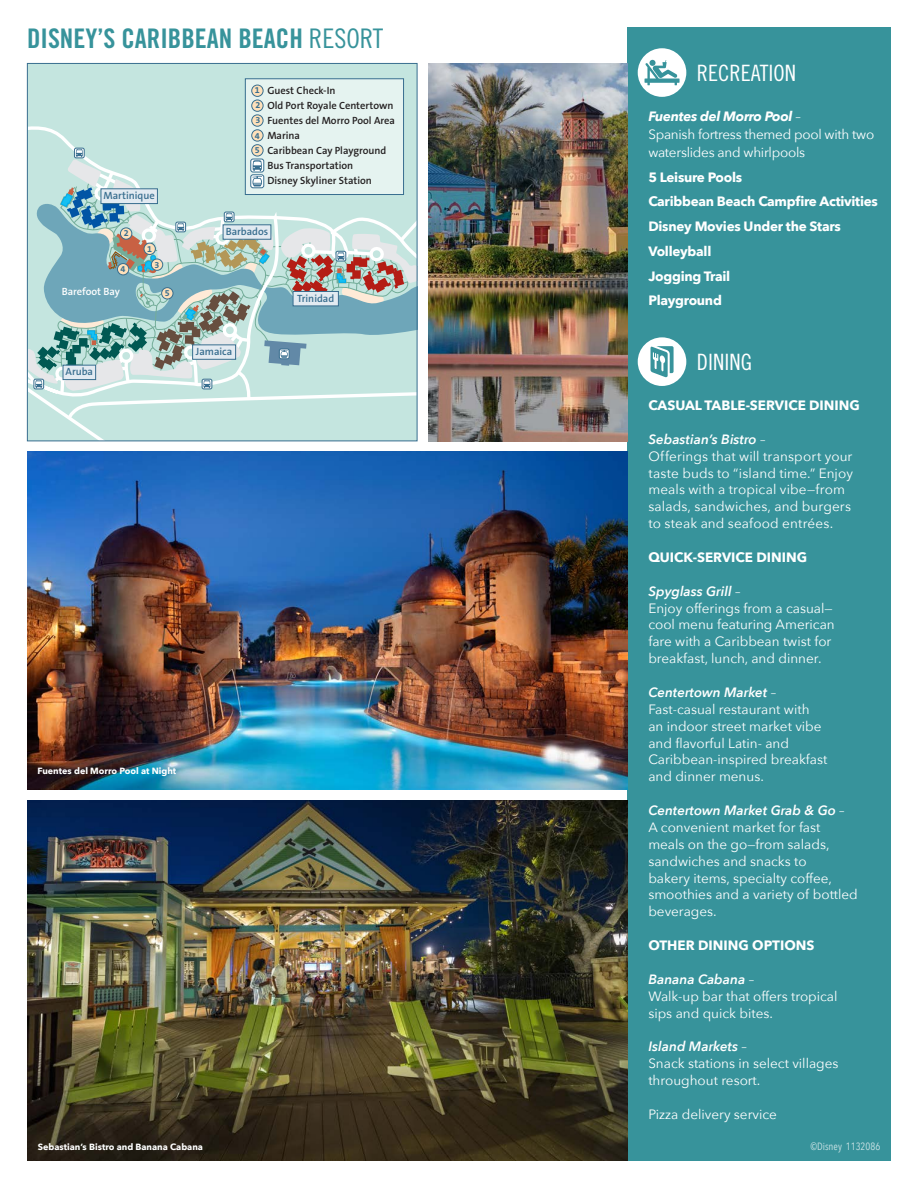
<style>
.page{position:relative;width:918px;height:1188px;background:#fff}
.page>*{position:absolute;margin:0;border:0;box-sizing:border-box;transform-origin:0 0}
.t1{font:27px "Trade Gothic Bold Cond Twenty";color:#37939b}
.t2{font:22.5px "Trade Gothic Cond Eighteen";color:#fff}
.t3{font:13.5px/16.8px "Avenir Next";color:#fff}
.t4{font:700 13.5px "Avenir Next";letter-spacing:-.02em;color:#fff}
.t5{font:italic 600 13.5px "Avenir Next";color:#fff}
.t6{font:13.5px/18px "Avenir Next";letter-spacing:-.02em;color:#fff}
.t7{font:700 13.5px "Avenir Next";color:#fff}
.t8{font:600 10.5px "The Sans CE B6";color:#231f20}
.t9{font:600 10.5px "The Sans CE B6";color:#386e8f}
.t10{font:10.5px "Avenir Next Condensed";color:#fff}
.t11{font:600 10.5px "The Sans CE B6";color:#fff}
.t12{font:700 9px "Avenir Next";color:#fff}
.t13{font:700 9px "The Sans CE B7";color:#386e8f}
.s1{font-family:"Trade Gothic Cond Eighteen"}
.s2{font-weight:700;font-style:italic}
.s3{font-weight:400;font-style:normal}
</style>
<div class="page">
<div style="left:627px;top:27px;width:264px;height:1134px;background:#37939b"></div>
<div style="left:29px;top:65px;width:386px;height:84px;background:#c4e5df"></div>
<div style="left:29px;top:139px;width:216px;height:10px;background:#c4e5df"></div>
<div style="left:74px;top:148px;width:10px;height:10px;border:1px solid #386e8f;border-radius:2px"></div>
<img style="left:27px;top:452px;width:600px;height:337px">
<img style="left:429px;top:63px;width:198px;height:378px">
<img style="left:27px;top:800px;width:600px;height:361px">
<div style="left:245px;top:78px;width:159px;height:117px;background:#e5f3f0;border:1px solid #386e8f"></div>
<div style="left:638px;top:48px;width:48px;height:49px;background:#fff;border-radius:50%"></div>
<svg style="left:645px;top:60px;width:35px;height:25px"></svg>
<div style="left:638px;top:337px;width:48px;height:49px;background:#fff;border-radius:50%"></div>
<svg style="left:651px;top:346px;width:23px;height:32px"></svg>
<div style="left:252px;top:85px;width:11px;height:11px;background:#fee0ba;border-radius:50%"></div>
<div style="left:251px;top:85px;width:12px;height:12px;border:1px solid #386e8f;border-radius:50%"></div>
<div style="left:252px;top:100px;width:11px;height:11px;background:#fee0ba;border-radius:50%"></div>
<div style="left:251px;top:100px;width:12px;height:12px;border:1px solid #386e8f;border-radius:50%"></div>
<div style="left:252px;top:115px;width:11px;height:11px;background:#fee0ba;border-radius:50%"></div>
<div style="left:251px;top:114px;width:12px;height:13px;border:1px solid #386e8f;border-radius:50%"></div>
<div style="left:252px;top:130px;width:11px;height:11px;background:#fee0ba;border-radius:50%"></div>
<div style="left:251px;top:129px;width:12px;height:13px;border:1px solid #386e8f;border-radius:50%"></div>
<div style="left:252px;top:145px;width:11px;height:11px;background:#fee0ba;border-radius:50%"></div>
<div style="left:251px;top:144px;width:12px;height:12px;border:1px solid #386e8f;border-radius:50%"></div>
<svg style="left:27px;top:149px;width:390px;height:292px"></svg>
<p class="t1" style="left:27px;top:22px;width:358px">DISNEY’S CARIBBEAN BEACH <span class="s1">RESORT</span></p>
<p class="t9" style="left:104px;top:190px;width:53px">Martinique</p>
<p class="t13" style="left:124px;top:228px;width:6px">2</p>
<p class="t13" style="left:120px;top:264px;width:6px">4</p>
<p class="t11" style="left:62px;top:286px;width:60px">Barefoot Bay</p>
<p class="t13" style="left:147px;top:244px;width:6px">1</p>
<p class="t13" style="left:155px;top:260px;width:6px">3</p>
<p class="t13" style="left:165px;top:288px;width:6px">5</p>
<p class="t9" style="left:66px;top:366px;width:29px">Aruba</p>
<p class="t8" style="left:267px;top:85px;width:70px">Guest Check-In</p>
<p class="t8" style="left:267px;top:100px;width:128px">Old Port Royale Centertown</p>
<p class="t8" style="left:267px;top:115px;width:129px">Fuentes del Morro Pool Area</p>
<p class="t8" style="left:267px;top:130px;width:34px">Marina</p>
<p class="t8" style="left:267px;top:145px;width:121px">Caribbean Cay Playground</p>
<p class="t8" style="left:267px;top:160px;width:87px">Bus Transportation</p>
<p class="t8" style="left:267px;top:175px;width:106px">Disney Skyliner Station</p>
<p class="t13" style="left:255px;top:85px;width:6px">1</p>
<p class="t13" style="left:255px;top:100px;width:6px">2</p>
<p class="t13" style="left:255px;top:115px;width:6px">3</p>
<p class="t13" style="left:255px;top:131px;width:6px">4</p>
<p class="t13" style="left:255px;top:145px;width:6px">5</p>
<p class="t9" style="left:226px;top:226px;width:44px">Barbados</p>
<p class="t9" style="left:196px;top:346px;width:38px">Jamaica</p>
<p class="t9" style="left:297px;top:292px;width:39px">Trinidad</p>
<p class="t12" style="left:38px;top:763px;width:140px">Fuentes del Morro Pool at Night</p>
<p class="t2" style="left:697px;top:60px;width:101px">RECREATION</p>
<p class="t6" style="left:648px;top:107px;width:227px"><span class="s2">Fuentes del Morro Pool</span> –<br>Spanish fortress themed pool with two waterslides and whirlpools</p>
<p class="t4" style="left:648px;top:165px;width:95px">5 Leisure Pools</p>
<p class="t4" style="left:648px;top:190px;width:231px">Caribbean Beach Campfire Activities</p>
<p class="t4" style="left:648px;top:215px;width:194px">Disney Movies Under the Stars</p>
<p class="t4" style="left:648px;top:240px;width:65px">Volleyball</p>
<p class="t4" style="left:648px;top:264px;width:83px">Jogging Trail</p>
<p class="t4" style="left:648px;top:289px;width:75px">Playground</p>
<p class="t2" style="left:697px;top:349px;width:56px">DINING</p>
<p class="t7" style="left:648px;top:394px;width:213px">CASUAL TABLE-SERVICE DINING</p>
<p class="t5" style="left:648px;top:428px;width:119px">Sebastian’s Bistro <span class="s3">–</span></p>
<p class="t3" style="left:648px;top:447px;width:206px">Offerings that will transport your taste buds to “island time.” Enjoy meals with a tropical vibe—from salads, sandwiches, and burgers to steak and seafood entrées.</p>
<p class="t7" style="left:648px;top:546px;width:160px">QUICK-SERVICE DINING</p>
<p class="t5" style="left:648px;top:579px;width:94px">Spyglass Grill <span class="s3">–</span></p>
<p class="t3" style="left:648px;top:599px;width:188px">Enjoy offerings from a casual— cool menu featuring American fare with a Caribbean twist for breakfast, lunch, and dinner.</p>
<p class="t5" style="left:648px;top:681px;width:129px">Centertown Market <span class="s3">–</span></p>
<p class="t3" style="left:648px;top:700px;width:163px">Fast-casual restaurant with</p>
<p class="t3" style="left:648px;top:717px;width:175px">an indoor street market vibe</p>
<p class="t3" style="left:648px;top:734px;width:181px">and flavorful Latin- and<br>Caribbean-inspired breakfast</p>
<p class="t3" style="left:648px;top:768px;width:117px">and dinner menus.</p>
<p class="t5" style="left:648px;top:799px;width:198px">Centertown Market Grab &amp; Go <span class="s3">–</span></p>
<p class="t3" style="left:648px;top:818px;width:211px">A convenient market for fast meals on the go—from salads, sandwiches and snacks to<br>bakery items, specialty coffee, smoothies and a variety of bottled beverages.</p>
<p class="t7" style="left:648px;top:934px;width:168px">OTHER DINING OPTIONS</p>
<p class="t5" style="left:648px;top:968px;width:107px">Banana Cabana <span class="s3">–</span></p>
<p class="t3" style="left:648px;top:987px;width:191px">Walk-up bar that offers tropical sips and quick bites.</p>
<p class="t5" style="left:648px;top:1035px;width:100px">Island Markets <span class="s3">–</span></p>
<p class="t3" style="left:648px;top:1055px;width:192px">Snack stations in select villages throughout resort.</p>
<p class="t3" style="left:648px;top:1105px;width:130px">Pizza delivery service</p>
<p class="t12" style="left:38px;top:1139px;width:167px">Sebastian’s Bistro and Banana Cabana</p>
<p class="t10" style="left:810px;top:1138px;width:72px">©Disney 1132086</p>
</div>
